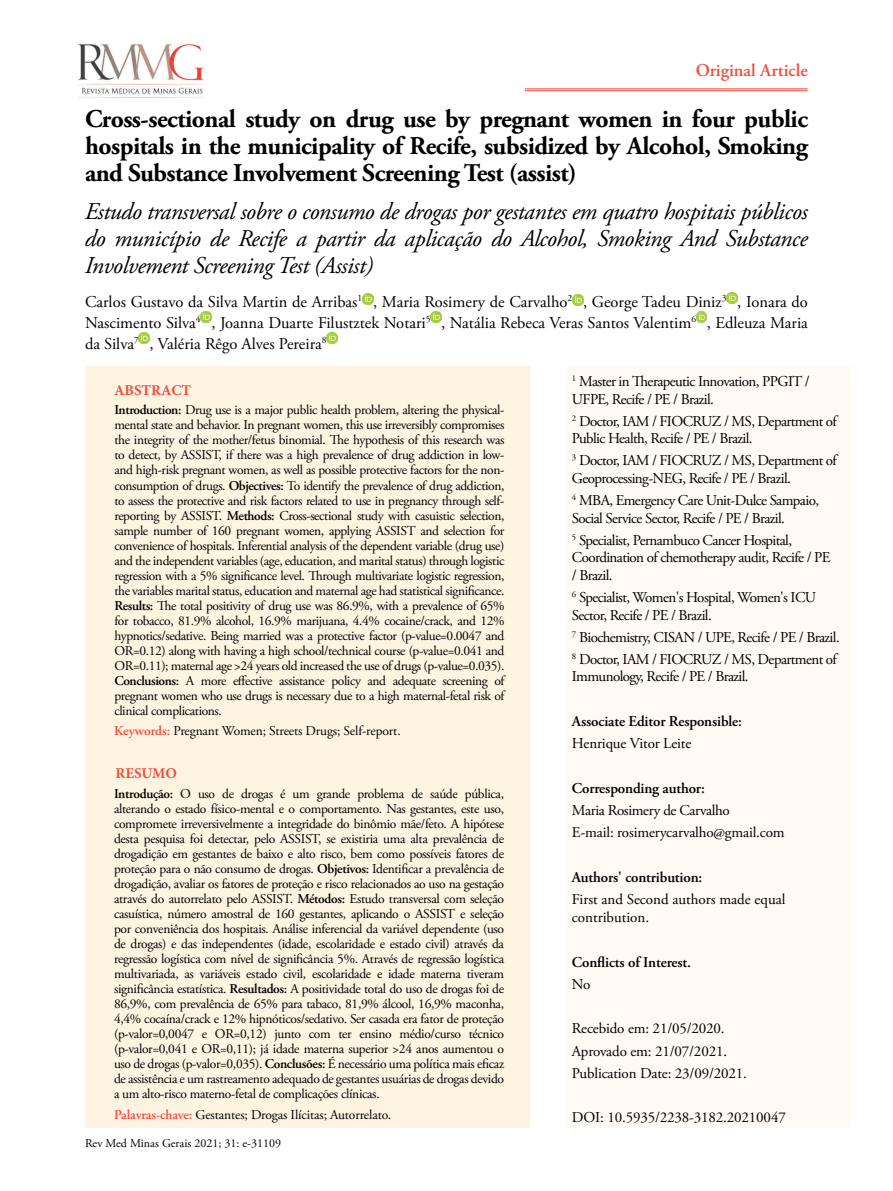
<style>
.page{position:relative;width:893px;height:1191px;background:#fff}
.page>*{position:absolute;margin:0;border:0;box-sizing:border-box;transform-origin:0 0}
.t1{font:700 25.5px/27px "Adobe Garamond Pro";letter-spacing:-.02em;color:#000;text-align:justify}
.t2{font:italic 24px/27px "Adobe Garamond Pro";letter-spacing:-.02em;color:#000;text-align:justify}
.t3{font:600 18px "Adobe Garamond Pro";color:#f04e3d}
.t4{font:16.5px/21px "Adobe Garamond Pro";color:#000;text-align:justify}
.t5{font:15px/17.7px "Adobe Garamond Pro";letter-spacing:-.04em;color:#000}
.t6{font:15px/22.2px "Adobe Garamond Pro";letter-spacing:-.01em;color:#000}
.t7{font:600 15px "Adobe Garamond Pro";letter-spacing:-.01em;color:#000}
.t8{font:15px/18px "Adobe Garamond Pro";color:#000}
.t9{font:700 15px "Minion Pro";color:#f04e3d}
.t10{font:13.5px/15px "Adobe Garamond Pro";letter-spacing:-.025em;color:#000;text-align:justify}
.t11{font:12px "Adobe Garamond Pro";color:#000101}
.s1{font-weight:600}
.s2{font-weight:600;color:#f04e3d}
</style>
<div class="page">
<svg style="left:362px;top:293px;width:11px;height:11px"></svg>
<svg style="left:572px;top:295px;width:11px;height:10px"></svg>
<svg style="left:727px;top:292px;width:10px;height:11px"></svg>
<svg style="left:201px;top:311px;width:10px;height:11px"></svg>
<svg style="left:431px;top:311px;width:10px;height:11px"></svg>
<svg style="left:696px;top:311px;width:11px;height:11px"></svg>
<svg style="left:139px;top:332px;width:11px;height:11px"></svg>
<svg style="left:327px;top:332px;width:10px;height:11px"></svg>
<hr style="left:525px;top:89px;width:283px;height:1px;background:#f04e3d">
<hr style="left:525px;top:90px;width:283px;height:1px;background:#f04e3d">
<div style="left:85px;top:366px;width:444px;height:761px;background:#fff3e1"></div>
<img style="left:78px;top:44px;width:126px;height:54px">
<div style="left:566px;top:366px;width:284px;height:761px;background:#fffaf4"></div>
<h3 class="t3" style="left:696px;top:60px;width:114px">Original Article</h3>
<h1 class="t1" style="left:85px;top:106px;width:724px">Cross-sectional study on drug use by pregnant women in four public hospitals in the municipality of Recife, subsidized by Alcohol, Smoking and Substance Involvement Screening Test (assist)</h1>
<h2 class="t2" style="left:85px;top:199px;width:724px">Estudo transversal sobre o consumo de drogas por gestantes em quatro hospitais públicos do município de Recife a partir da aplicação do Alcohol, Smoking And Substance Involvement Screening Test (Assist)</h2>
<p class="t4" style="left:85px;top:291px;width:724px">Carlos Gustavo da Silva Martin de Arribas<sup>1</sup> , Maria Rosimery de Carvalho<sup>2</sup> , George Tadeu Diniz<sup>3</sup> , Ionara do Nascimento Silva<sup>4</sup> , Joanna Duarte Filustztek Notari<sup>5</sup> , Natália Rebeca Veras Santos Valentim<sup>6</sup> , Edleuza Maria da Silva<sup>7</sup> , Valéria Rêgo Alves Pereira<sup>8</sup></p>
<p class="t9" style="left:114px;top:380px;width:79px">ABSTRACT</p>
<p class="t10" style="left:114px;top:403px;width:392px"><span class="s1">Introduction:</span> Drug use is a major public health problem, altering the physical&shy;mental state and behavior. In pregnant women, this use irreversibly compromises the integrity of the mother/fetus binomial. The hypothesis of this research was to detect, by ASSIST, if there was a high prevalence of drug addiction in low&shy;and high-risk pregnant women, as well as possible protective factors for the non&shy;consumption of drugs. <span class="s1">Objectives:</span> To identify the prevalence of drug addiction, to assess the protective and risk factors related to use in pregnancy through self&shy;reporting by ASSIST. <span class="s1">Methods:</span> Cross-sectional study with casuistic selection, sample number of 160 pregnant women, applying ASSIST and selection for convenience of hospitals. Inferential analysis of the dependent variable (drug use) and the independent variables (age, education, and marital status) through logistic regression with a 5% significance level. Through multivariate logistic regression, the variables marital status, education and maternal age had statistical significance.<br><span class="s1">Results:</span> The total positivity of drug use was 86.9%, with a prevalence of 65% for tobacco, 81.9% alcohol, 16.9% marijuana, 4.4% cocaine/crack, and 12% hypnotics/sedative. Being married was a protective factor (p-value=0.0047 and OR=0.12) along with having a high school/technical course (p-value=0.041 and OR=0.11); maternal age &gt;24 years old increased the use of drugs (p-value=0.035).<br><span class="s1">Conclusions:</span> A more effective assistance policy and adequate screening of pregnant women who use drugs is necessary due to a high maternal-fetal risk of clinical complications.</p>
<p class="t10" style="left:114px;top:723px;width:288px"><span class="s2">Keywords:</span> Pregnant Women; Streets Drugs; Self-report.</p>
<p class="t9" style="left:116px;top:763px;width:63px">RESUMO</p>
<p class="t10" style="left:114px;top:786px;width:392px"><span class="s1">Introdução:</span> O uso de drogas é um grande problema de saúde pública, alterando o estado físico-mental e o comportamento. Nas gestantes, este uso, compromete irreversivelmente a integridade do binômio mãe/feto. A hipótese desta pesquisa foi detectar, pelo ASSIST, se existiria uma alta prevalência de drogadição em gestantes de baixo e alto risco, bem como possíveis fatores de proteção para o não consumo de drogas. <span class="s1">Objetivos:</span> Identificar a prevalência de drogadição, avaliar os fatores de proteção e risco relacionados ao uso na gestação através do autorrelato pelo ASSIST. <span class="s1">Métodos:</span> Estudo transversal com seleção casuística, número amostral de 160 gestantes, aplicando o ASSIST e seleção por conveniência dos hospitais. Análise inferencial da variável dependente (uso de drogas) e das independentes (idade, escolaridade e estado civil) através da regressão logística com nível de significância 5%. Através de regressão logística multivariada, as variáveis estado civil, escolaridade e idade materna tiveram significância estatística. <span class="s1">Resultados:</span> A positividade total do uso de drogas foi de 86,9%, com prevalência de 65% para tabaco, 81,9% álcool, 16,9% maconha, 4,4% cocaína/crack e 12% hipnóticos/sedativo. Ser casada era fator de proteção (p-valor=0,0047 e OR=0,12) junto com ter ensino médio/curso técnico (p-valor=0,041 e OR=0,11); já idade materna superior &gt;24 anos aumentou o uso de drogas (p-valor=0,035). <span class="s1">Conclusões:</span> É necessário uma política mais eficaz de assistência e um rastreamento adequado de gestantes usuárias de drogas devido a um alto-risco materno-fetal de complicações clínicas.</p>
<p class="t10" style="left:114px;top:1107px;width:279px"><span class="s2">Palavras-chave:</span> Gestantes; Drogas Ilícitas; Autorrelato.</p>
<p class="t11" style="left:85px;top:1135px;width:197px">Rev Med Minas Gerais 2021; 31: e-31109</p>
<p class="t5" style="left:572px;top:373px;width:239px"><sup>1</sup> Master in Therapeutic Innovation, PPGIT /<br>UFPE, Recife / PE / Brazil.</p>
<p class="t5" style="left:572px;top:413px;width:267px"><sup>2</sup> Doctor, IAM / FIOCRUZ / MS, Department of<br>Public Health, Recife / PE / Brazil.</p>
<p class="t5" style="left:572px;top:452px;width:267px"><sup>3</sup> Doctor, IAM / FIOCRUZ / MS, Department of<br>Geoprocessing-NEG, Recife / PE / Brazil.</p>
<p class="t5" style="left:572px;top:492px;width:249px"><sup>4</sup> MBA, Emergency Care Unit-Dulce Sampaio,<br>Social Service Sector, Recife / PE / Brazil.</p>
<p class="t5" style="left:572px;top:531px;width:260px"><sup>5</sup> Specialist, Pernambuco Cancer Hospital,<br>Coordination of chemotherapy audit, Recife / PE / Brazil.</p>
<p class="t5" style="left:572px;top:589px;width:246px"><sup>6</sup> Specialist, Women's Hospital, Women's ICU<br>Sector, Recife / PE / Brazil.</p>
<p class="t5" style="left:572px;top:626px;width:269px;line-height:21.9px"><sup>7</sup> Biochemistry, CISAN / UPE, Recife / PE / Brazil.<br><sup>8</sup> Doctor, IAM / FIOCRUZ / MS, Department of</p>
<p class="t5" style="left:572px;top:668px;width:178px">Immunology, Recife / PE / Brazil.</p>
<p class="t7" style="left:572px;top:712px;width:172px">Associate Editor Responsible:</p>
<p class="t6" style="left:572px;top:733px;width:121px">Henrique Vitor Leite</p>
<p class="t7" style="left:572px;top:779px;width:134px">Corresponding author:</p>
<p class="t6" style="left:572px;top:799px;width:214px">Maria Rosimery de Carvalho<br>E-mail: rosimerycarvalho@gmail.com</p>
<p class="t7" style="left:572px;top:868px;width:132px">Authors' contribution:</p>
<p class="t8" style="left:572px;top:890px;width:215px">First and Second authors made equal contribution.</p>
<p class="t7" style="left:572px;top:953px;width:121px">Conflicts of Interest.</p>
<p class="t5" style="left:572px;top:975px;width:20px">No</p>
<p class="t6" style="left:572px;top:1018px;width:177px">Recebido em: 21/05/2020.<br>Aprovado em: 21/07/2021.<br>Publication Date: 23/09/2021.</p>
<p class="t6" style="left:572px;top:1107px;width:215px">DOI: 10.5935/2238-3182.20210047</p>
</div>
